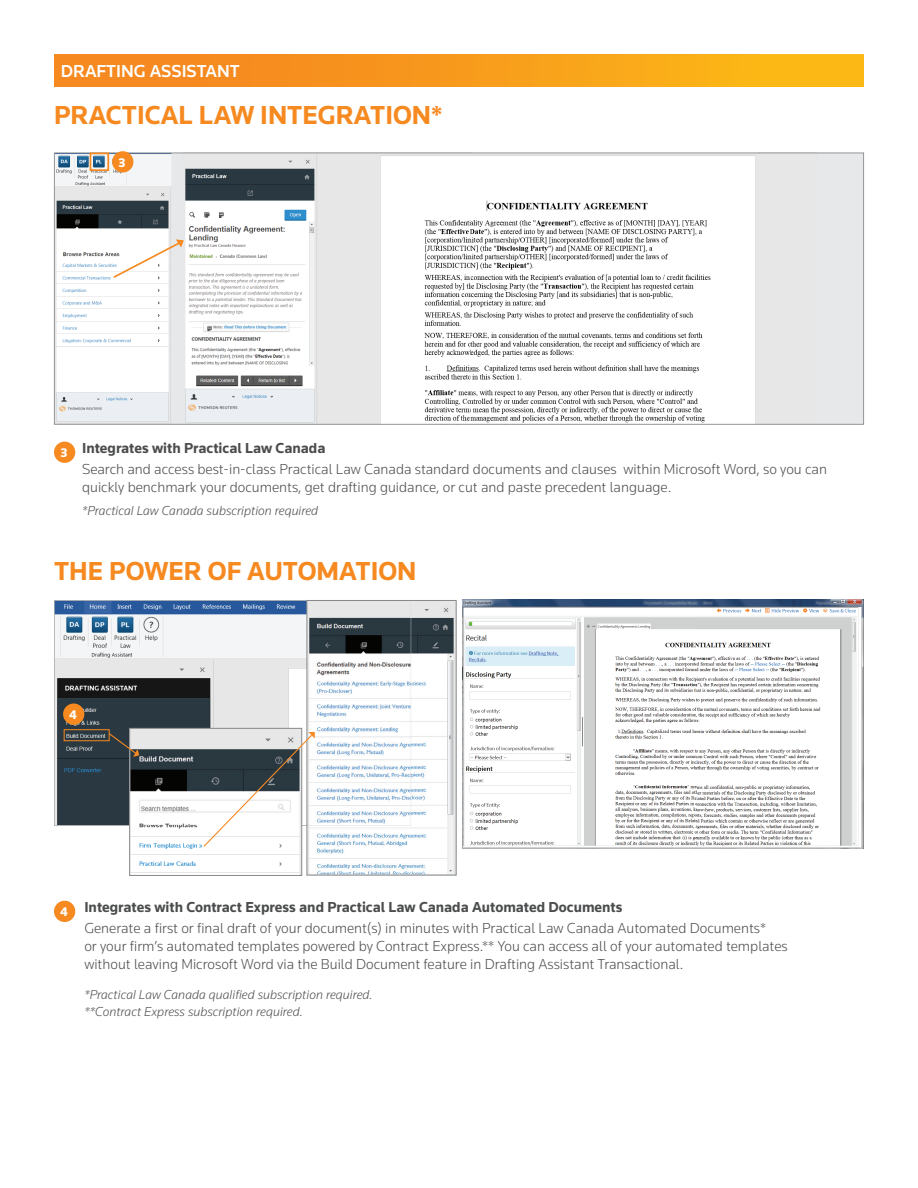
<style>
.page{position:relative;width:918px;height:1188px;background:#fff}
.page>*{position:absolute;margin:0;border:0;box-sizing:border-box;transform-origin:0 0}
.COVER__SubHeading{font:700 27px "Knowledge";color:#f6891f}
.t1{font:500 18px "Knowledge";color:#fff}
.BODY__Body_Copy___20{font:300 15px/18px "Knowledge";color:#4b4c4d}
.BODY__Body_Copy___20-2{font:700 15px "Knowledge";color:#4b4c4d}
.BODY__Body_Copy___20-3{font:italic 300 13.5px/16.5px "Knowledge";color:#4b4c4d}
.t2{font:900 12.9px "Knowledge";color:#fff}
</style>
<div class="page">
<div style="left:54px;top:54px;width:810px;height:32px;background:linear-gradient(to right,#f48021,#fcba15)"></div>
<div style="left:172px;top:153px;width:692px;height:271px;background:#e6e8e9"></div>
<img style="left:56px;top:155px;width:116px;height:268px">
<img style="left:185px;top:155px;width:570px;height:268px">
<svg style="left:54px;top:600px;width:253px;height:226px"></svg>
<div style="left:64px;top:729px;width:46px;height:12px;border:1px solid #f68922"></div>
<img style="left:131px;top:730px;width:169px;height:144px">
<img style="left:131px;top:825px;width:71px;height:1px">
<div style="left:129px;top:728px;width:173px;height:148px;border:1px solid #87888c"></div>
<svg style="left:108px;top:732px;width:31px;height:25px"></svg>
<img style="left:462px;top:599px;width:402px;height:250px">
<img style="left:309px;top:602px;width:145px;height:271px">
<img style="left:309px;top:602px;width:102px;height:224px">
<div style="left:307px;top:600px;width:149px;height:275px;border:1px solid #87888c"></div>
<svg style="left:202px;top:732px;width:113px;height:116px"></svg>
<div style="left:90px;top:153px;width:19px;height:18px;border:2px solid #f6891f"></div>
<svg style="left:112px;top:238px;width:72px;height:42px"></svg>
<div style="left:61px;top:233px;width:103px;height:13px;background:#fff"></div>
<div style="left:112px;top:151px;width:21px;height:22px;background:#f6891f;border-radius:50%"></div>
<div style="left:54px;top:442px;width:21px;height:21px;background:#f6891f;border-radius:50%"></div>
<div style="left:63px;top:704px;width:21px;height:21px;background:#f6891f;border-radius:50%"></div>
<div style="left:54px;top:901px;width:21px;height:21px;background:#f6891f;border-radius:50%"></div>
<p class="t1" style="left:61px;top:60px;width:181px">DRAFTING ASSISTANT</p>
<h2 class="COVER__SubHeading" style="left:54px;top:99px;width:390px">PRACTICAL LAW INTEGRATION*</h2>
<p class="t2" style="left:119px;top:155px;width:8px">3</p>
<p class="t2" style="left:60px;top:445px;width:8px">3</p>
<p class="BODY__Body_Copy___20-2" style="left:82px;top:439px;width:245px">Integrates with Practical Law Canada</p>
<p class="BODY__Body_Copy___20" style="left:82px;top:460px;width:746px">Search and access best-in-class Practical Law Canada standard documents and clauses within Microsoft Word, so you can quickly benchmark your documents, get drafting guidance, or cut and paste precedent language.</p>
<p class="BODY__Body_Copy___20-3" style="left:82px;top:503px;width:238px">*Practical Law Canada subscription required</p>
<h2 class="COVER__SubHeading" style="left:54px;top:554px;width:364px">THE POWER OF AUTOMATION</h2>
<p class="t2" style="left:69px;top:707px;width:9px">4</p>
<p class="t2" style="left:60px;top:904px;width:9px">4</p>
<p class="BODY__Body_Copy___20-2" style="left:84px;top:898px;width:540px">Integrates with Contract Express and Practical Law Canada Automated Documents</p>
<p class="BODY__Body_Copy___20" style="left:84px;top:919px;width:705px">Generate a first or final draft of your document(s) in minutes with Practical Law Canada Automated Documents*<br>or your firm’s automated templates powered by Contract Express.** You can access all of your automated templates without leaving Microsoft Word via the Build Document feature in Drafting Assistant Transactional.</p>
<p class="BODY__Body_Copy___20-3" style="left:84px;top:986px;width:290px">*Practical Law Canada qualified subscription required. **Contract Express subscription required.</p>
</div>
